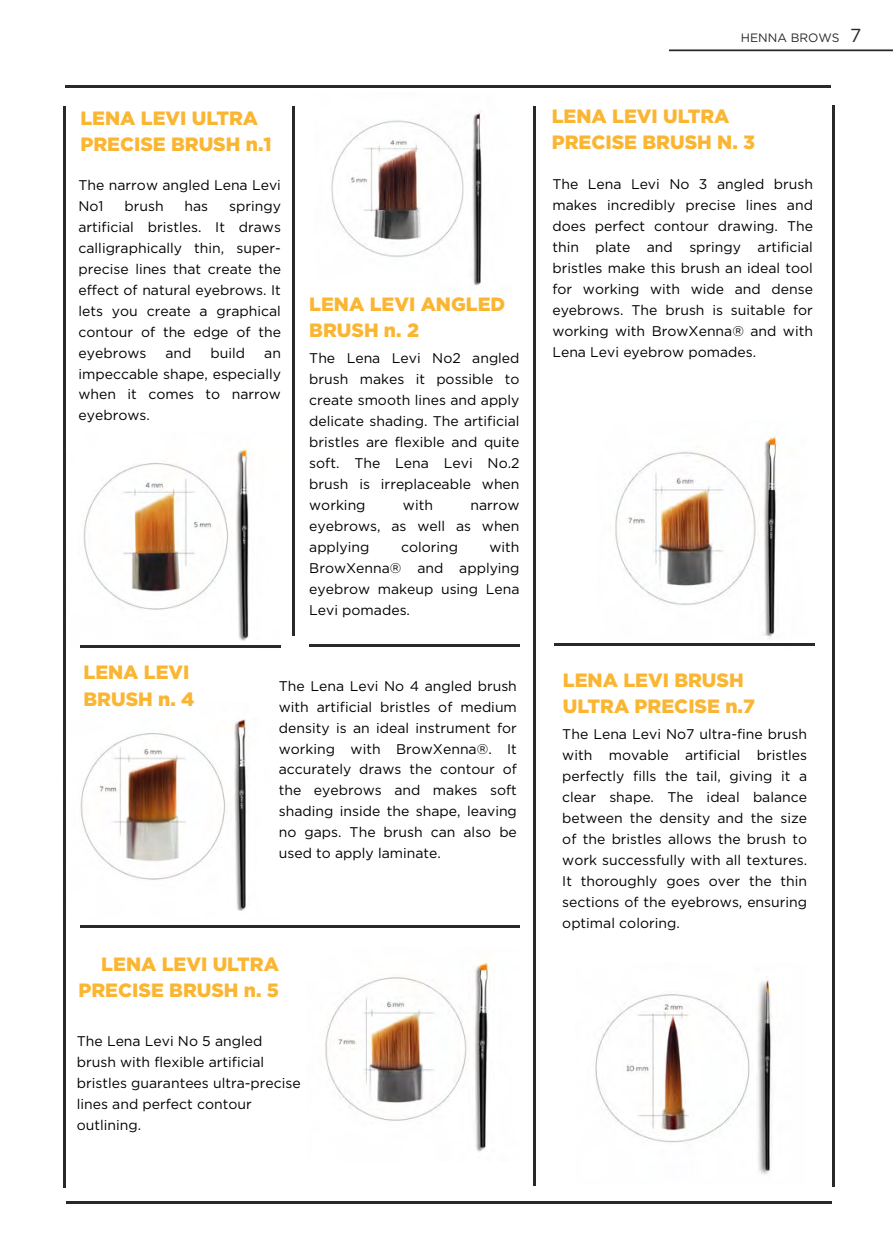
<style>
.page{position:relative;width:893px;height:1241px;background:#fff}
.page>*{position:absolute;margin:0;border:0;box-sizing:border-box;transform-origin:0 0}
.t1{font:900 19.25px/26.2px "Gotham Pro";color:#fab632}
.t2{font:14px/21px "Gotham Pro";color:#000001;text-align:justify}
.t3{font:12.08px "Gotham Pro";color:#292929}
.s1{font-size:18.9px}
</style>
<div class="page">
<img style="left:595px;top:980px;width:177px;height:195px">
<img style="left:63px;top:702px;width:183px;height:219px">
<img style="left:597px;top:435px;width:209px;height:211px">
<img style="left:83px;top:449px;width:166px;height:192px">
<hr style="left:65px;top:85px;width:766px;height:2px;background:#282928">
<hr style="left:64px;top:106px;width:2px;height:1081px;background:#282928">
<hr style="left:67px;top:1201px;width:765px;height:2px;background:#282928">
<hr style="left:80px;top:924px;width:439px;height:3px;background:#282928">
<hr style="left:533px;top:106px;width:3px;height:1079px;background:#282928">
<hr style="left:292px;top:106px;width:2px;height:529px;background:#282928">
<hr style="left:555px;top:643px;width:260px;height:2px;background:#282928">
<hr style="left:832px;top:105px;width:3px;height:1081px;background:#292929">
<hr style="left:80px;top:645px;width:201px;height:3px;background:#282928">
<hr style="left:669px;top:49px;width:224px;height:2px;background:#292929">
<img style="left:325px;top:959px;width:169px;height:193px">
<img style="left:331px;top:110px;width:151px;height:176px">
<hr style="left:309px;top:644px;width:210px;height:3px;background:#282928">
<h1 class="t1" style="left:80px;top:104px;width:193px">LENA LEVI ULTRA<br>PRECISE BRUSH n.1</h1>
<p class="t2" style="left:79px;top:174px;width:204px">The narrow angled Lena Levi<br>No1</p>
<p class="t2" style="left:125px;top:195px;width:41px">brush</p>
<p class="t2" style="left:185px;top:195px;width:25px">has</p>
<p class="t2" style="left:79px;top:195px;width:204px;text-indent:151px">springy artificial bristles. It draws calligraphically thin, super&shy;precise lines that create the effect of natural eyebrows. It lets you create a graphical contour of the edge of the eyebrows</p>
<p class="t2" style="left:165px;top:342px;width:28px">and</p>
<p class="t2" style="left:211px;top:342px;width:36px">build</p>
<p class="t2" style="left:79px;top:342px;width:204px;text-indent:186px">an impeccable shape, especially when it comes to narrow eyebrows.</p>
<h1 class="t1" style="left:309px;top:290px;width:198px">LENA LEVI ANGLED<br>BRUSH n. 2</h1>
<p class="t2" style="left:309px;top:348px;width:212px">The Lena Levi No2 angled brush makes it possible to create smooth lines and apply delicate shading. The artificial bristles are flexible and quite soft. The Lena Levi No.2 brush is irreplaceable when working</p>
<p class="t2" style="left:403px;top:495px;width:32px">with</p>
<p class="t2" style="left:309px;top:495px;width:212px;text-indent:161px">narrow eyebrows, as well as when applying</p>
<p class="t2" style="left:309px;top:537px;width:212px;text-indent:180px">with BrowXenna® and applying eyebrow makeup using Lena Levi pomades.</p>
<p class="t2" style="left:401px;top:537px;width:59px">coloring</p>
<h1 class="t1" style="left:83px;top:658px;width:112px">LENA LEVI<br>BRUSH n. 4</h1>
<p class="t2" style="left:279px;top:675px;width:240px">The Lena Levi No 4 angled brush with artificial bristles of medium density is an ideal instrument for working with BrowXenna®. It accurately draws the contour of the eyebrows and makes soft shading inside the shape, leaving no gaps. The brush can also be used to apply laminate.</p>
<h1 class="t1" style="left:79px;top:950px;width:202px;text-align:right">LENA LEVI ULTRA<br>PRECISE BRUSH n. 5</h1>
<p class="t2" style="left:77px;top:1030px;width:225px;text-align:left">The Lena Levi No 5 angled brush with flexible artificial bristles guarantees ultra-precise lines and perfect contour outlining.</p>
<p class="t3" style="left:741px;top:31px;width:122px">HENNA BROWS <span class="s1">7</span></p>
<h1 class="t1" style="left:552px;top:102px;width:205px">LENA LEVI ULTRA<br>PRECISE BRUSH N. 3</h1>
<p class="t2" style="left:552px;top:174px;width:262px">The Lena Levi No 3 angled brush makes incredibly precise lines and does perfect contour drawing. The thin plate and springy artificial bristles make this brush an ideal tool for working with wide and dense eyebrows. The brush is suitable for working with BrowXenna® and with Lena Levi eyebrow pomades.</p>
<h1 class="t1" style="left:563px;top:666px;width:193px">LENA LEVI BRUSH<br>ULTRA PRECISE n.7</h1>
<p class="t2" style="left:562px;top:723px;width:246px">The Lena Levi No7 ultra-fine brush with movable artificial bristles perfectly fills the tail, giving it a clear shape. The ideal balance between the density and the size of the bristles allows the brush to work successfully with all textures.<br>It thoroughly goes over the thin sections of the eyebrows, ensuring optimal coloring.</p>
</div>
